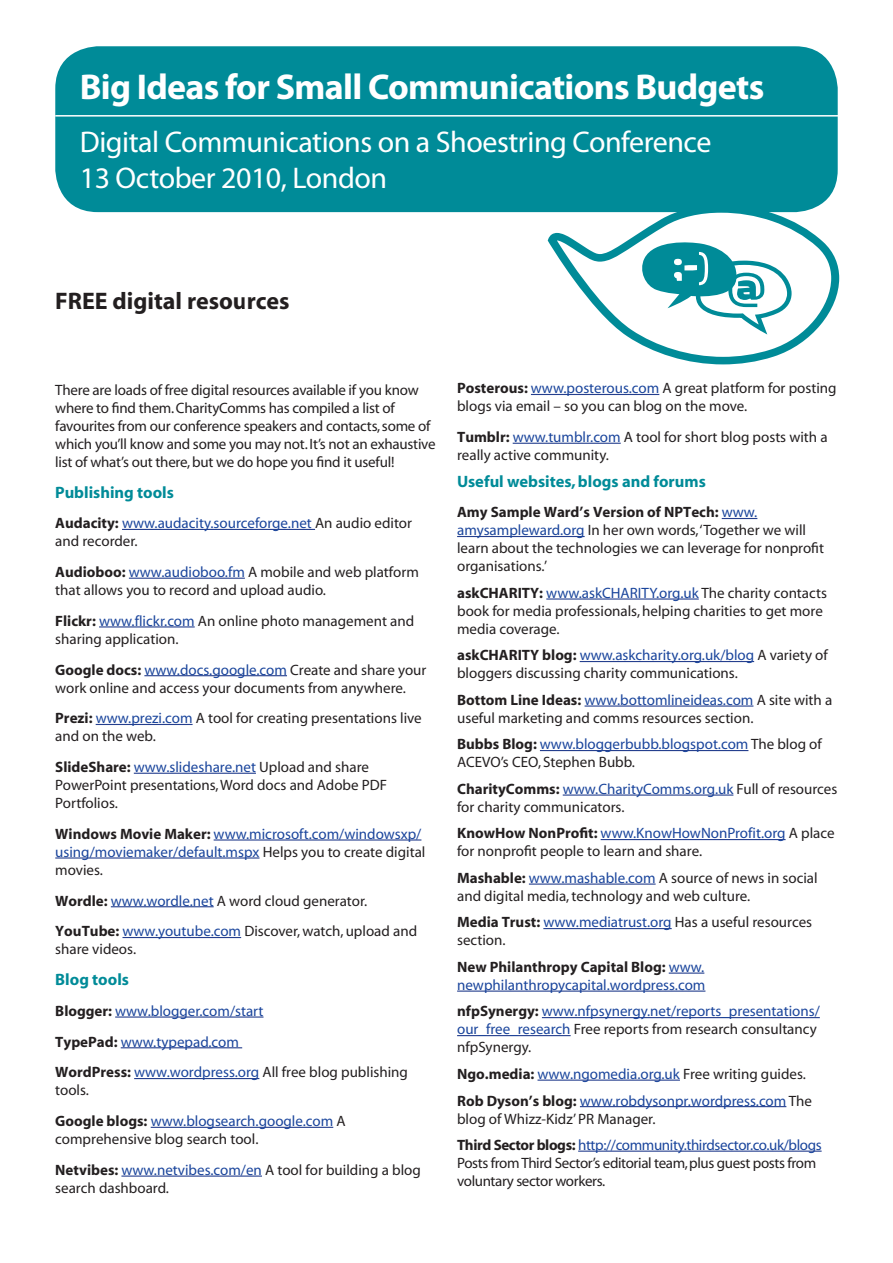
<style>
.page{position:relative;width:893px;height:1263px;background:#fff}
.page>*{position:absolute;margin:0;border:0;box-sizing:border-box;transform-origin:0 0}
.t1{font:700 36px "Myriad Pro";letter-spacing:-.02em;color:#fff}
.t2{font:30px "Myriad Pro";letter-spacing:-.015em;color:#fff}
.Body{font:700 24px "Myriad";color:#231f20}
.Heading2{font:700 16.5px "Myriad";color:#008b98}
.Body-2{font:15px/18px "Myriad";color:#231f20}
.Body-3{font:15px/18px "Myriad";color:#1a459c}
.Body-4{font:15px/18px "Myriad";letter-spacing:-.025em;color:#231f20}
.Heading2-2{font:15px/18px "Myriad";color:#1a459c}
.s1{font-family:"Myriad MM BDNO";color:#231f20}
.s2{color:#231f20}
.s3{font-family:"Myriad MM BDNO"}
.s4{color:#1a459c}
</style>
<div class="page">
<hr style="left:531px;top:394px;width:128px;height:1px;background:#253f8e">
<hr style="left:513px;top:443px;width:108px;height:1px;background:#253f8e">
<hr style="left:722px;top:518px;width:35px;height:1px;background:#253f8e">
<hr style="left:457px;top:536px;width:128px;height:1px;background:#253f8e">
<hr style="left:546px;top:598px;width:153px;height:2px;background:#253f8e">
<hr style="left:580px;top:661px;width:174px;height:1px;background:#253f8e">
<hr style="left:585px;top:705px;width:168px;height:2px;background:#253f8e">
<hr style="left:540px;top:750px;width:208px;height:1px;background:#253f8e">
<hr style="left:563px;top:794px;width:170px;height:2px;background:#253f8e">
<hr style="left:601px;top:839px;width:185px;height:1px;background:#253f8e">
<hr style="left:529px;top:883px;width:127px;height:2px;background:#253f8e">
<hr style="left:543px;top:928px;width:129px;height:1px;background:#253f8e">
<hr style="left:669px;top:972px;width:35px;height:2px;background:#253f8e">
<hr style="left:457px;top:990px;width:248px;height:2px;background:#253f8e">
<hr style="left:542px;top:1017px;width:278px;height:1px;background:#253f8e">
<hr style="left:457px;top:1035px;width:114px;height:1px;background:#253f8e">
<hr style="left:537px;top:1079px;width:143px;height:2px;background:#253f8e">
<hr style="left:580px;top:1106px;width:206px;height:1px;background:#253f8e">
<hr style="left:578px;top:1150px;width:244px;height:2px;background:#253f8e">
<hr style="left:122px;top:529px;width:193px;height:1px;background:#253f8e">
<hr style="left:129px;top:578px;width:116px;height:1px;background:#253f8e">
<hr style="left:99px;top:626px;width:96px;height:1px;background:#253f8e">
<hr style="left:144px;top:675px;width:143px;height:1px;background:#253f8e">
<hr style="left:96px;top:724px;width:97px;height:1px;background:#253f8e">
<hr style="left:134px;top:773px;width:122px;height:1px;background:#253f8e">
<hr style="left:214px;top:839px;width:207px;height:1px;background:#253f8e">
<hr style="left:55px;top:857px;width:204px;height:1px;background:#253f8e">
<hr style="left:111px;top:906px;width:103px;height:1px;background:#253f8e">
<hr style="left:122px;top:937px;width:119px;height:1px;background:#253f8e">
<hr style="left:115px;top:1016px;width:149px;height:1px;background:#253f8e">
<hr style="left:121px;top:1047px;width:121px;height:1px;background:#253f8e">
<hr style="left:134px;top:1078px;width:125px;height:1px;background:#253f8e">
<hr style="left:151px;top:1127px;width:182px;height:1px;background:#253f8e">
<hr style="left:121px;top:1175px;width:141px;height:2px;background:#253f8e">
<div style="left:55px;top:46px;width:783px;height:166px;background:#008b98;border-radius:43px"></div>
<hr style="left:55px;top:115px;width:838px;height:2px;background:#fff">
<svg style="left:546px;top:207px;width:293px;height:157px"></svg>
<p class="t1" style="left:80px;top:63px;width:686px">Big Ideas for Small Communications Budgets</p>
<p class="t2" style="left:80px;top:123px;width:633px">Digital Communications on a Shoestring Conference</p>
<p class="t2" style="left:80px;top:159px;width:309px">13 October 2010, London</p>
<p class="Body" style="left:55px;top:289px;width:236px">FREE digital resources</p>
<p class="Body-2" style="left:55px;top:381px;width:382px">There are loads of free digital resources available if you know where to find them. CharityComms has compiled a list of favourites from our conference speakers and contacts, some of which you’ll know and some you may not. It’s not an exhaustive list of what’s out there, but we do hope you find it useful!</p>
<p class="Heading2" style="left:55px;top:483px;width:120px">Publishing tools</p>
<p class="Heading2-2" style="left:55px;top:515px;width:358px"><span class="s1">Audacity:</span> www.audacity.sourceforge.net <span class="s2">An audio editor and recorder.</span></p>
<p class="Body-2" style="left:55px;top:564px;width:365px"><span class="s3">Audioboo:</span> <span class="s4">www.audioboo.fm</span> A mobile and web platform that allows you to record and upload audio.</p>
<p class="Body-2" style="left:55px;top:612px;width:360px"><span class="s3">Flickr:</span> <span class="s4">www.flickr.com</span> An online photo management and sharing application.</p>
<p class="Body-2" style="left:55px;top:661px;width:373px"><span class="s3">Google docs:</span> <span class="s4">www.docs.google.com</span> Create and share your work online and access your documents from anywhere.</p>
<p class="Body-2" style="left:55px;top:710px;width:368px"><span class="s3">Prezi:</span> <span class="s4">www.prezi.com</span> A tool for creating presentations live and on the web.</p>
<p class="Body-2" style="left:55px;top:759px;width:333px"><span class="s3">SlideShare:</span> <span class="s4">www.slideshare.net</span> Upload and share<br>PowerPoint presentations, Word docs and Adobe PDF<br>Portfolios.</p>
<p class="Body-3" style="left:55px;top:825px;width:372px"><span class="s1">Windows Movie Maker:</span> www.microsoft.com/windowsxp/ using/moviemaker/default.mspx <span class="s2">Helps you to create digital movies.</span></p>
<p class="Body-2" style="left:55px;top:892px;width:313px"><span class="s3">Wordle:</span> <span class="s4">www.wordle.net</span> A word cloud generator.</p>
<p class="Body-2" style="left:55px;top:923px;width:363px"><span class="s3">YouTube:</span> <span class="s4">www.youtube.com</span> Discover, watch, upload and share videos.</p>
<p class="Heading2" style="left:55px;top:971px;width:75px">Blog tools</p>
<p class="Body-3" style="left:55px;top:1002px;width:210px"><span class="s1">Blogger:</span> www.blogger.com/start</p>
<p class="Body-3" style="left:55px;top:1033px;width:185px"><span class="s1">TypePad:</span> www.typepad.com</p>
<p class="Body-2" style="left:55px;top:1064px;width:354px"><span class="s3">WordPress:</span> <span class="s4">www.wordpress.org</span> All free blog publishing tools.</p>
<p class="Body-2" style="left:55px;top:1113px;width:292px"><span class="s3">Google blogs:</span> <span class="s4">www.blogsearch.google.com</span> A comprehensive blog search tool.</p>
<p class="Body-2" style="left:55px;top:1161px;width:367px"><span class="s3">Netvibes:</span> <span class="s4">www.netvibes.com/en</span> A tool for building a blog search dashboard.</p>
<p class="Body-2" style="left:457px;top:380px;width:381px"><span class="s3">Posterous:</span> <span class="s4">www.posterous.com</span> A great platform for posting blogs via email – so you can blog on the move.</p>
<p class="Body-2" style="left:457px;top:429px;width:372px"><span class="s3">Tumblr:</span> <span class="s4">www.tumblr.com</span> A tool for short blog posts with a really active community.</p>
<p class="Heading2" style="left:457px;top:473px;width:250px">Useful websites, blogs and forums</p>
<p class="Body-2" style="left:457px;top:504px;width:368px"><span class="s3">Amy Sample Ward’s Version of NPTech:</span> <span class="s4">www. amysampleward.org</span> In her own words, ‘Together we will learn about the technologies we can leverage for nonprofit organisations.’</p>
<p class="Body-2" style="left:457px;top:584px;width:371px"><span class="s3">askCHARITY:</span> <span class="s4">www.askCHARITY.org.uk</span> The charity contacts book for media professionals, helping charities to get more media coverage.</p>
<p class="Body-2" style="left:457px;top:647px;width:372px"><span class="s3">askCHARITY blog:</span> <span class="s4">www.askcharity.org.uk/blog</span> A variety of bloggers discussing charity communications.</p>
<p class="Body-2" style="left:457px;top:691px;width:377px"><span class="s3">Bottom Line Ideas:</span> <span class="s4">www.bottomlineideas.com</span> A site with a useful marketing and comms resources section.</p>
<p class="Body-2" style="left:457px;top:736px;width:366px"><span class="s3">Bubbs Blog:</span> <span class="s4">www.bloggerbubb.blogspot.com</span> The blog of<br>ACEVO’s CEO, Stephen Bubb.</p>
<p class="Body-2" style="left:457px;top:780px;width:382px"><span class="s3">CharityComms:</span> <span class="s4">www.CharityComms.org.uk</span> Full of resources for charity communicators.</p>
<p class="Body-2" style="left:457px;top:825px;width:379px"><span class="s3">KnowHow NonProfit:</span> <span class="s4">www.KnowHowNonProfit.org</span> A place for nonprofit people to learn and share.</p>
<p class="Body-2" style="left:457px;top:869px;width:362px"><span class="s3">Mashable:</span> <span class="s4">www.mashable.com</span> A source of news in social and digital media, technology and web culture.</p>
<p class="Body-2" style="left:457px;top:914px;width:356px"><span class="s3">Media Trust:</span> <span class="s4">www.mediatrust.org</span> Has a useful resources section.</p>
<p class="Body-3" style="left:457px;top:958px;width:250px"><span class="s1">New Philanthropy Capital Blog:</span> www. newphilanthropycapital.wordpress.com</p>
<p class="Body-3" style="left:457px;top:1003px;width:364px"><span class="s1">nfpSynergy:</span> www.nfpsynergy.net/reports_presentations/ our_free_research <span class="s2">Free reports from research consultancy nfpSynergy.</span></p>
<p class="Body-3" style="left:457px;top:1066px;width:350px"><span class="s1">Ngo.media:</span> www.ngomedia.org.uk <span class="s2">Free writing guides.</span></p>
<p class="Body-2" style="left:457px;top:1092px;width:357px"><span class="s3">Rob Dyson’s blog:</span> <span class="s4">www.robdysonpr.wordpress.com</span> The blog of Whizz-Kidz’ PR Manager.</p>
<p class="Body-4" style="left:457px;top:1137px;width:366px"><span class="s3">Third Sector blogs:</span> <span class="s4">http://community.thirdsector.co.uk/blogs<br></span>Posts from Third Sector’s editorial team, plus guest posts from voluntary sector workers.</p>
</div>
